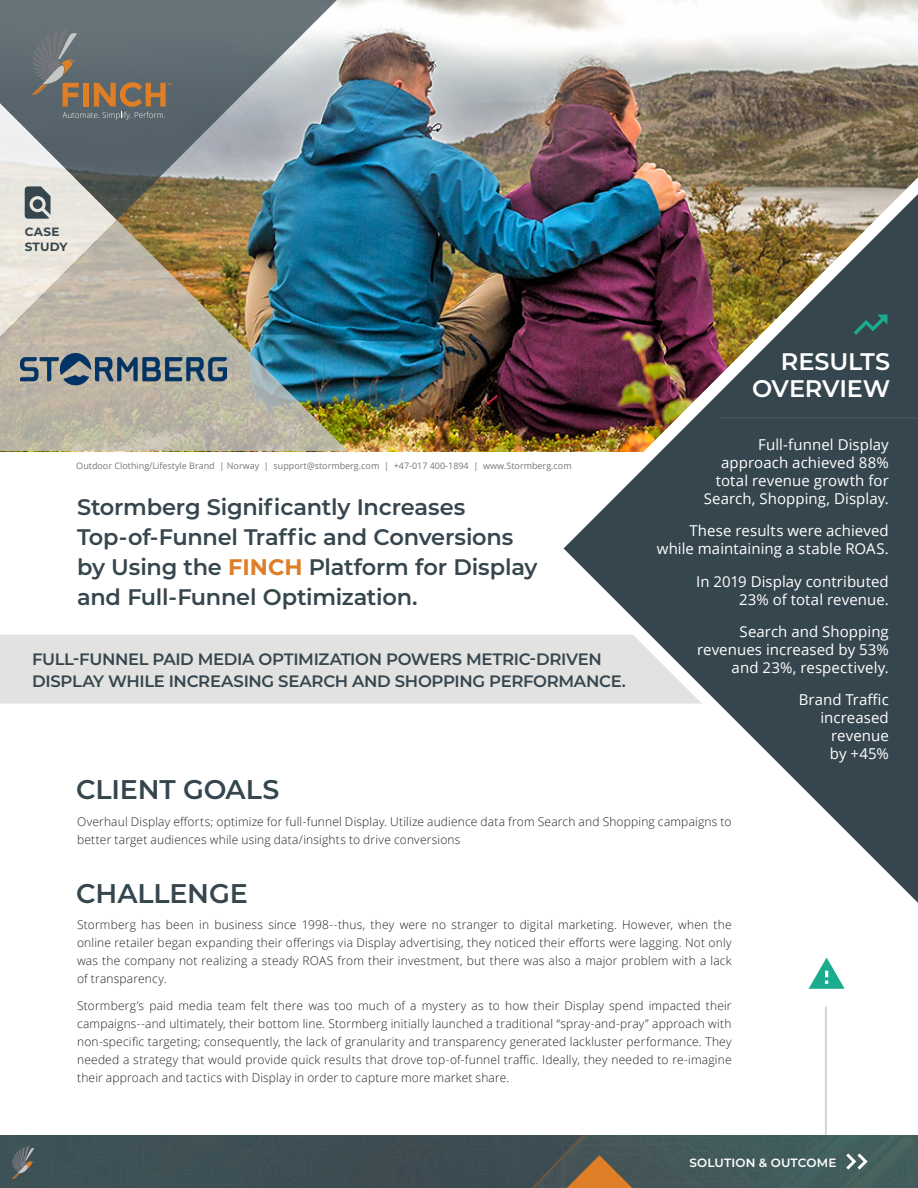
<style>
.page{position:relative;width:918px;height:1188px;background:#fff}
.page>*{position:absolute;margin:0;border:0;box-sizing:border-box;transform-origin:0 0}
.headline{font:600 27px "Montserrat";letter-spacing:-.01em;color:#36464e}
.headline-2{font:600 24px/27px "Montserrat";letter-spacing:-.005em;color:#fff;text-align:right}
.headline-3{font:600 22.5px/30px "Montserrat";letter-spacing:-.01em;color:#36464e}
.headline-4{font:600 16.5px/22.5px "Montserrat";letter-spacing:-.02em;color:#36464e}
.body_text{font:15px/18px "Open Sans";letter-spacing:.005em;color:#fff;text-align:right}
.body_text-2{font:300 12px/18px "Open Sans";letter-spacing:.015em;color:#231f20;text-align:justify}
.headline-5{font:600 12px "Montserrat";letter-spacing:.015em;color:#fff}
.headline-6{font:700 12px/15px "Montserrat";letter-spacing:.02em;color:#36464e}
.body_text-3{font:9px "Open Sans";color:#76777b}
.s1{font-weight:700;color:#de7e26}
</style>
<div class="page">
<hr style="left:825px;top:1007px;width:2px;height:128px;background:#c7cac6">
<img style="left:348px;top:0;width:570px;height:451px">
<div style="left:0;top:635px;width:910px;height:69px;background:#e2e2e1"></div>
<img style="left:547px;top:177px;width:371px;height:527px">
<img style="left:0;top:220px;width:348px;height:231px">
<svg style="left:0;top:0;width:348px;height:220px"></svg>
<svg style="left:0;top:29px;width:172px;height:322px"></svg>
<svg style="left:809px;top:958px;width:36px;height:31px"></svg>
<svg style="left:564px;top:194px;width:354px;height:709px;fill:#36464e"></svg>
<svg style="left:854px;top:315px;width:33px;height:20px"></svg>
<div style="left:0;top:1135px;width:918px;height:53px;background:linear-gradient(to right,#3b4b52,#445c5b)"></div>
<svg style="left:846px;top:1153px;width:22px;height:17px"></svg>
<svg style="left:11px;top:1146px;width:23px;height:33px"></svg>
<svg style="left:567px;top:1155px;width:65px;height:33px"></svg>
<img style="left:21px;top:353px;width:206px;height:33px">
<hr style="left:719px;top:417px;width:199px;height:2px;background:#76777b">
<p class="headline-6" style="left:25px;top:224px;width:44px">CASE<br>STUDY</p>
<p class="body_text-3" style="left:76px;top:459px;width:497px">Outdoor Clothing/Lifestyle Brand | Norway | support@stormberg.com | +47-017 400-1894 | www.Stormberg.com</p>
<p class="headline-3" style="left:77px;top:491px;width:462px">Stormberg Significantly Increases Top-of-Funnel Traffic and Conversions by Using the <span class="s1">FINCH</span> Platform for Display and Full-Funnel Optimization.</p>
<p class="headline-4" style="left:32px;top:647px;width:595px">FULL-FUNNEL PAID MEDIA OPTIMIZATION POWERS METRIC-DRIVEN<br>DISPLAY WHILE INCREASING SEARCH AND SHOPPING PERFORMANCE.</p>
<p class="headline" style="left:76px;top:771px;width:205px">CLIENT GOALS</p>
<p class="headline-2" style="left:752px;top:347px;width:140px">RESULTS<br>OVERVIEW</p>
<p class="body_text" style="left:704px;top:435px;width:187px">Full-funnel Display approach achieved 88% total revenue growth for<br>Search, Shopping, Display.</p>
<p class="body_text" style="left:657px;top:521px;width:234px">These results were achieved while maintaining a stable ROAS.</p>
<p class="body_text" style="left:696px;top:572px;width:194px">In 2019 Display contributed<br>23% of total revenue.</p>
<p class="body_text" style="left:697px;top:622px;width:193px">Search and Shopping revenues increased by 53% and 23%, respectively.</p>
<p class="body_text" style="left:799px;top:690px;width:92px">Brand Traffic increased revenue<br>by +45%</p>
<p class="body_text-2" style="left:77px;top:813px;width:656px">Overhaul Display efforts; optimize for full-funnel Display. Utilize audience data from Search and Shopping campaigns to better target audiences while using data/insights to drive conversions</p>
<p class="headline" style="left:76px;top:874px;width:173px">CHALLENGE</p>
<p class="body_text-2" style="left:77px;top:916px;width:656px">Stormberg has been in business since 1998--thus, they were no stranger to digital marketing. However, when the online retailer began expanding their offerings via Display advertising, they noticed their efforts were lagging. Not only was the company not realizing a steady ROAS from their investment, but there was also a major problem with a lack of transparency.</p>
<p class="body_text-2" style="left:77px;top:996px;width:656px">Stormberg’s paid media team felt there was too much of a mystery as to how their Display spend impacted their campaigns--and ultimately, their bottom line. Stormberg initially launched a traditional “spray-and-pray” approach with non-specific targeting; consequently, the lack of granularity and transparency generated lackluster performance. They needed a strategy that would provide quick results that drove top-of-funnel traffic. Ideally, they needed to re-imagine their approach and tactics with Display in order to capture more market share.</p>
<p class="headline-5" style="left:689px;top:1154px;width:149px">SOLUTION &amp; OUTCOME</p>
</div>
